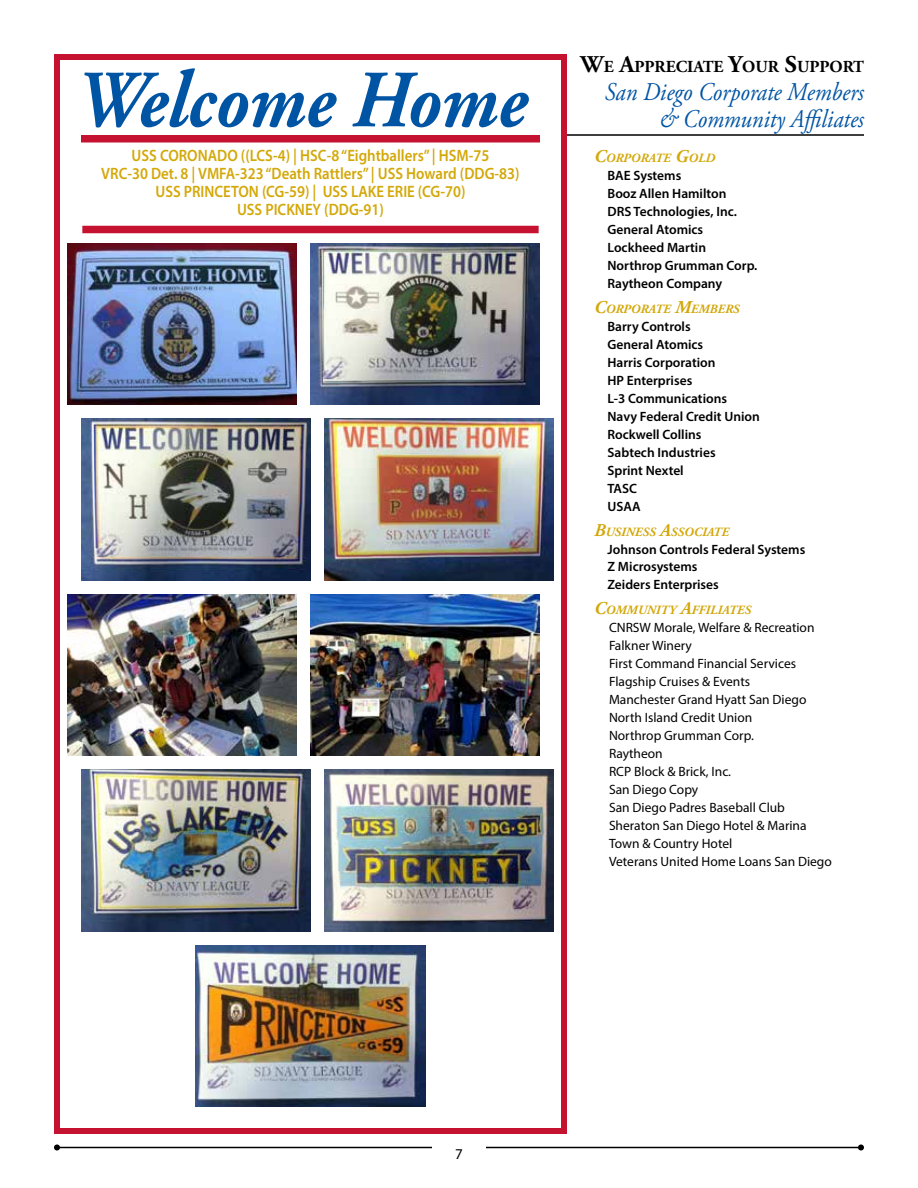
<style>
.page{position:relative;width:918px;height:1188px;background:#fff}
.page>*{position:absolute;margin:0;border:0;box-sizing:border-box;transform-origin:0 0}
.t1{font:italic 700 81px "Adobe Garamond Pro";color:#0054a4;scale:.9 1}
.t2{font:italic 25.5px/27px "Adobe Garamond Pro";color:#0054a4;text-align:right;scale:.9 1}
.t3{font:700 16.8px "Adobe Garamond Pro";color:#000}
.t4{font:600 16.5px/18px "Myriad Pro";color:#d3a809;text-align:center;scale:.9 1}
.t5{font:15px "Myriad Pro";color:#000}
.t6{font:600 13.5px/18px "Myriad Pro";color:#000}
.t7{font:13.5px/18px "Myriad Pro";color:#000}
.t8{font:italic 700 12.6px "Adobe Garamond Pro";color:#d3a809}
.s1{font-size:24px}
.s2{font-size:18px}
</style>
<div class="page">
<hr style="left:486px;top:1147px;width:375px;height:1px;background:#000">
<svg style="left:858px;top:1144px;width:6px;height:6px"></svg>
<hr style="left:57px;top:1147px;width:375px;height:1px;background:#000">
<svg style="left:54px;top:1144px;width:6px;height:6px"></svg>
<div style="left:54px;top:54px;width:513px;height:1080px;border:6px solid #c41230"></div>
<hr style="left:567px;top:134px;width:297px;height:2px;background:#000">
<div style="left:81px;top:135px;width:459px;height:7px;background:#c41230"></div>
<div style="left:82px;top:226px;width:457px;height:7px;background:#c41230"></div>
<img style="left:68px;top:243px;width:229px;height:162px">
<img style="left:310px;top:243px;width:230px;height:162px">
<img style="left:81px;top:418px;width:229px;height:162px">
<img style="left:324px;top:418px;width:230px;height:162px">
<img style="left:68px;top:594px;width:229px;height:162px">
<img style="left:310px;top:594px;width:230px;height:162px">
<img style="left:81px;top:770px;width:229px;height:162px">
<img style="left:324px;top:770px;width:230px;height:162px">
<img style="left:196px;top:945px;width:229px;height:162px">
<h1 class="t1" style="left:74px;top:54px;width:504px">Welcome Home</h1>
<p class="t4" style="left:101px;top:146px;width:466px">USS CORONADO ((LCS-4) | HSC-8 “Eightballers” | HSM-75<br>VRC-30 Det. 8 | VMFA-323 “Death Rattlers” | USS Howard (DDG-83)<br>USS PRINCETON (CG-59) | USS LAKE ERIE (CG-70)<br>USS PICKNEY (DDG-91)</p>
<p class="t3" style="left:581px;top:56px;width:285px"><span class="s1">W</span>E <span class="s1">A</span>PPRECIATE <span class="s1">Y</span>OUR <span class="s1">S</span>UPP ORT</p>
<h2 class="t2" style="left:605px;top:79px;width:289px">San Diego Corporate Members &amp; Community Affiliates</h2>
<p class="t8" style="left:594px;top:151px;width:123px"><span class="s2">C</span>ORPORATE <span class="s2">G</span>OLD</p>
<p class="t6" style="left:608px;top:166px;width:151px">BAE Systems<br>Booz Allen Hamilton<br>DRS Technologies, Inc.<br>General Atomics<br>Lockheed Martin<br>Northrop Grumman Corp.<br>Raytheon Company</p>
<p class="t8" style="left:594px;top:301px;width:147px"><span class="s2">C</span>ORPORATE <span class="s2">M</span>EMBERS</p>
<p class="t6" style="left:608px;top:317px;width:154px">Barry Controls<br>General Atomics<br>Harris Corporation<br>HP Enterprises<br>L-3 Communications<br>Navy Federal Credit Union<br>Rockwell Collins<br>Sabtech Industries<br>Sprint Nextel<br>TASC<br>USAA</p>
<p class="t8" style="left:594px;top:524px;width:136px"><span class="s2">B</span>USINESS <span class="s2">A</span>SSOCIATE</p>
<p class="t6" style="left:608px;top:540px;width:199px">Johnson Controls Federal Systems<br>Z Microsystems<br>Zeiders Enterprises</p>
<p class="t8" style="left:594px;top:603px;width:159px"><span class="s2">C</span>OMM UNITY <span class="s2">A</span>FFILIATES</p>
<p class="t7" style="left:609px;top:619px;width:224px">CNRSW Morale, Welfare &amp; Recreation<br>Falkner Winery<br>First Command Financial Services<br>Flagship Cruises &amp; Events<br>Manchester Grand Hyatt San Diego<br>North Island Credit Union<br>Northrop Grumman Corp.<br>Raytheon<br>RCP Block &amp; Brick, Inc.<br>San Diego Copy<br>San Diego Padres Baseball Club<br>Sheraton San Diego Hotel &amp; Marina<br>Town &amp; Country Hotel<br>Veterans United Home Loans San Diego</p>
<p class="t5" style="left:455px;top:1144px;width:9px">7</p>
</div>
